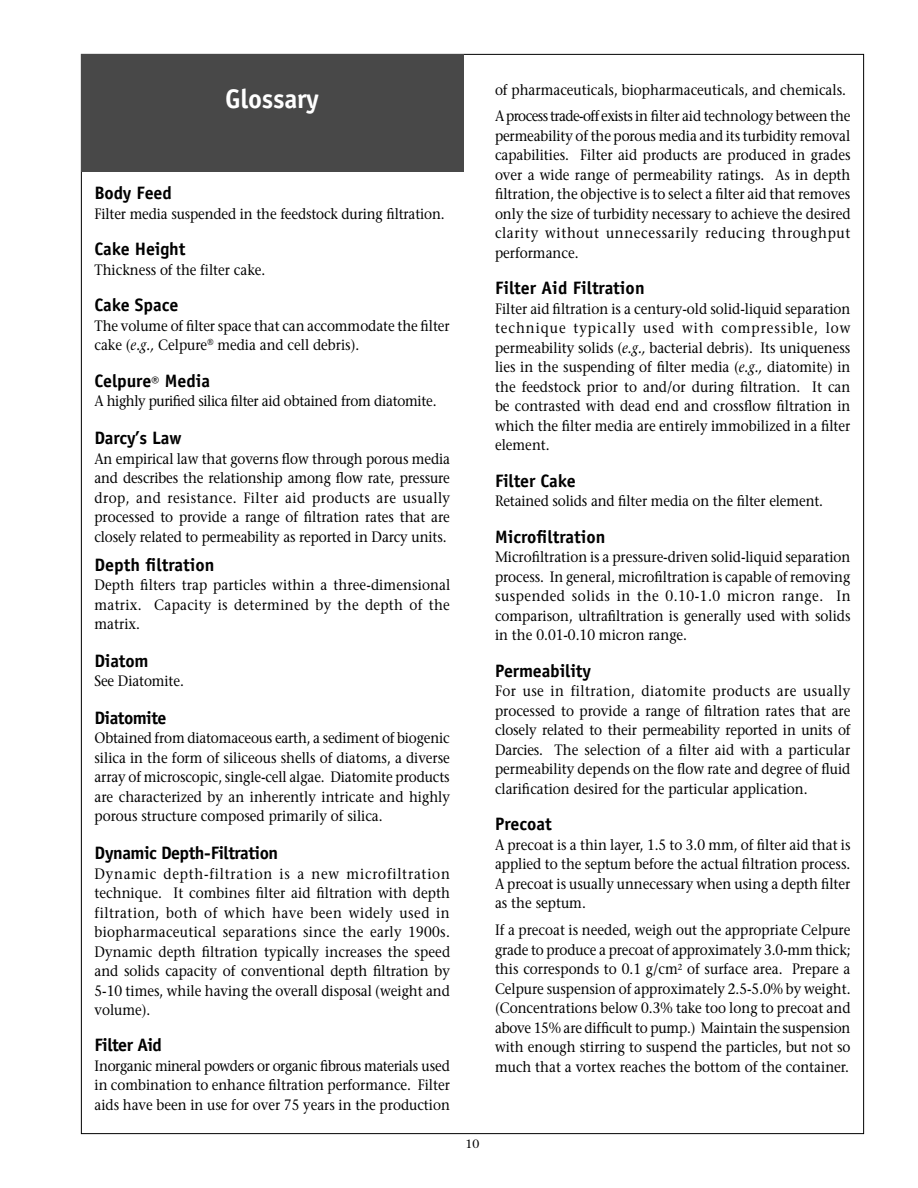
<style>
.page{position:relative;width:918px;height:1188px;background:#fff}
.page>*{position:absolute;margin:0;border:0;box-sizing:border-box;transform-origin:0 0}
.subhead{font:700 27px "Officina Sans";letter-spacing:-.01em;color:#fff}
.t1{font:700 18px "Officina Sans";letter-spacing:-.01em;color:#000}
.t2{font:700 18px "Officina Sans";letter-spacing:-.03em;color:#000}
.body{font:15px/19.5px "Stone Serif";color:#000;text-align:justify;scale:.9 1}
.body-2{font:15px "Stone Serif";letter-spacing:-.02em;color:#000;scale:.9 1}
.t3{font:12px "Stone Serif";color:#000}
.s1{font-style:italic}
.s2{font-size:15px}
</style>
<div class="page">
<div style="left:81px;top:54px;width:383px;height:117px;background:#484848"></div>
<p class="subhead" style="left:225px;top:82px;width:96px">Glossary</p>
<p class="t1" style="left:94px;top:182px;width:79px">Body Feed</p>
<p class="body" style="left:94px;top:204px;width:391px">Filter media suspended in the feedstock during filtration.</p>
<p class="t1" style="left:94px;top:238px;width:92px">Cake Height</p>
<p class="body" style="left:94px;top:260px;width:191px">Thickness of the filter cake.</p>
<p class="t1" style="left:94px;top:294px;width:86px">Cake Space</p>
<p class="body" style="left:94px;top:316px;width:396px">The volume of filter space that can accommodate the filter cake (<span class="s1">e.g.,</span> Celpure<sup>®</sup> media and cell debris).</p>
<p class="t1" style="left:94px;top:370px;width:117px">Celpure<span class="s2">®</span> Media</p>
<p class="body-2" style="left:94px;top:392px;width:382px">A highly purified silica filter aid obtained from diatomite.</p>
<p class="t1" style="left:94px;top:427px;width:88px">Darcy’s Law</p>
<p class="body" style="left:94px;top:448px;width:397px">An empirical law that governs flow through porous media and describes the relationship among flow rate, pressure drop, and resistance. Filter aid products are usually processed to provide a range of filtration rates that are closely related to permeability as reported in Darcy units.</p>
<p class="t1" style="left:94px;top:553px;width:121px">Depth filtration</p>
<p class="body" style="left:94px;top:575px;width:397px">Depth filters trap particles within a three-dimensional matrix. Capacity is determined by the depth of the matrix.</p>
<p class="t1" style="left:94px;top:649px;width:56px">Diatom</p>
<p class="body" style="left:94px;top:671px;width:101px">See Diatomite.</p>
<p class="t2" style="left:94px;top:707px;width:74px">Diatomite</p>
<p class="body" style="left:94px;top:728px;width:396px">Obtained from diatomaceous earth, a sediment of biogenic silica in the form of siliceous shells of diatoms, a diverse array of microscopic, single-cell algae. Diatomite products are characterized by an inherently intricate and highly porous structure composed primarily of silica.</p>
<p class="t2" style="left:94px;top:842px;width:185px">Dynamic Depth-Filtration</p>
<p class="body" style="left:94px;top:863px;width:397px">Dynamic depth-filtration is a new microfiltration technique. It combines filter aid filtration with depth filtration, both of which have been widely used in biopharmaceutical separations since the early 1900s.<br>Dynamic depth filtration typically increases the speed and solids capacity of conventional depth filtration by 5-10 times, while having the overall disposal (weight and volume).</p>
<p class="t2" style="left:94px;top:1034px;width:69px">Filter Aid</p>
<p class="body" style="left:94px;top:1056px;width:397px">Inorganic mineral powders or organic fibrous materials used in combination to enhance filtration performance. Filter aids have been in use for over 75 years in the production</p>
<p class="body" style="left:495px;top:79px;width:392px">of pharmaceuticals, biopharmaceuticals, and chemicals.</p>
<p class="body" style="left:495px;top:106px;width:397px">A process trade-off exists in filter aid technology between the permeability of the porous media and its turbidity removal capabilities. Filter aid products are produced in grades over a wide range of permeability ratings. As in depth filtration, the objective is to select a filter aid that removes only the size of turbidity necessary to achieve the desired clarity without unnecessarily reducing throughput performance.</p>
<p class="t1" style="left:495px;top:277px;width:151px">Filter Aid Filtration</p>
<p class="body" style="left:495px;top:299px;width:397px">Filter aid filtration is a century-old solid-liquid separation technique typically used with compressible, low permeability solids (<span class="s1">e.g.,</span> bacterial debris). Its uniqueness lies in the suspending of filter media (<span class="s1">e.g.,</span> diatomite) in the feedstock prior to and/or during filtration. It can be contrasted with dead end and crossflow filtration in which the filter media are entirely immobilized in a filter element.</p>
<p class="t1" style="left:495px;top:470px;width:82px">Filter Cake</p>
<p class="body" style="left:495px;top:491px;width:366px">Retained solids and filter media on the filter element.</p>
<p class="t1" style="left:495px;top:525px;width:112px">Microfiltration</p>
<p class="body" style="left:495px;top:547px;width:397px">Microfiltration is a pressure-driven solid-liquid separation process. In general, microfiltration is capable of removing suspended solids in the 0.10-1.0 micron range. In comparison, ultrafiltration is generally used with solids in the 0.01-0.10 micron range.</p>
<p class="t1" style="left:495px;top:659px;width:98px">Permeability</p>
<p class="body" style="left:495px;top:681px;width:397px">For use in filtration, diatomite products are usually processed to provide a range of filtration rates that are closely related to their permeability reported in units of Darcies. The selection of a filter aid with a particular permeability depends on the flow rate and degree of fluid clarification desired for the particular application.</p>
<p class="t1" style="left:495px;top:813px;width:58px">Precoat</p>
<p class="body" style="left:495px;top:835px;width:397px">A precoat is a thin layer, 1.5 to 3.0 mm, of filter aid that is applied to the septum before the actual filtration process.<br>A precoat is usually unnecessary when using a depth filter as the septum.</p>
<p class="body" style="left:495px;top:920px;width:397px">If a precoat is needed, weigh out the appropriate Celpure grade to produce a precoat of approximately 3.0-mm thick; this corresponds to 0.1 g/cm<sup>2</sup> of surface area. Prepare a Celpure suspension of approximately 2.5-5.0% by weight. (Concentrations below 0.3% take too long to precoat and above 15% are difficult to pump.) Maintain the suspension with enough stirring to suspend the particles, but not so much that a vortex reaches the bottom of the container.</p>
<p class="t3" style="left:466px;top:1136px;width:15px">10</p>
</div>
